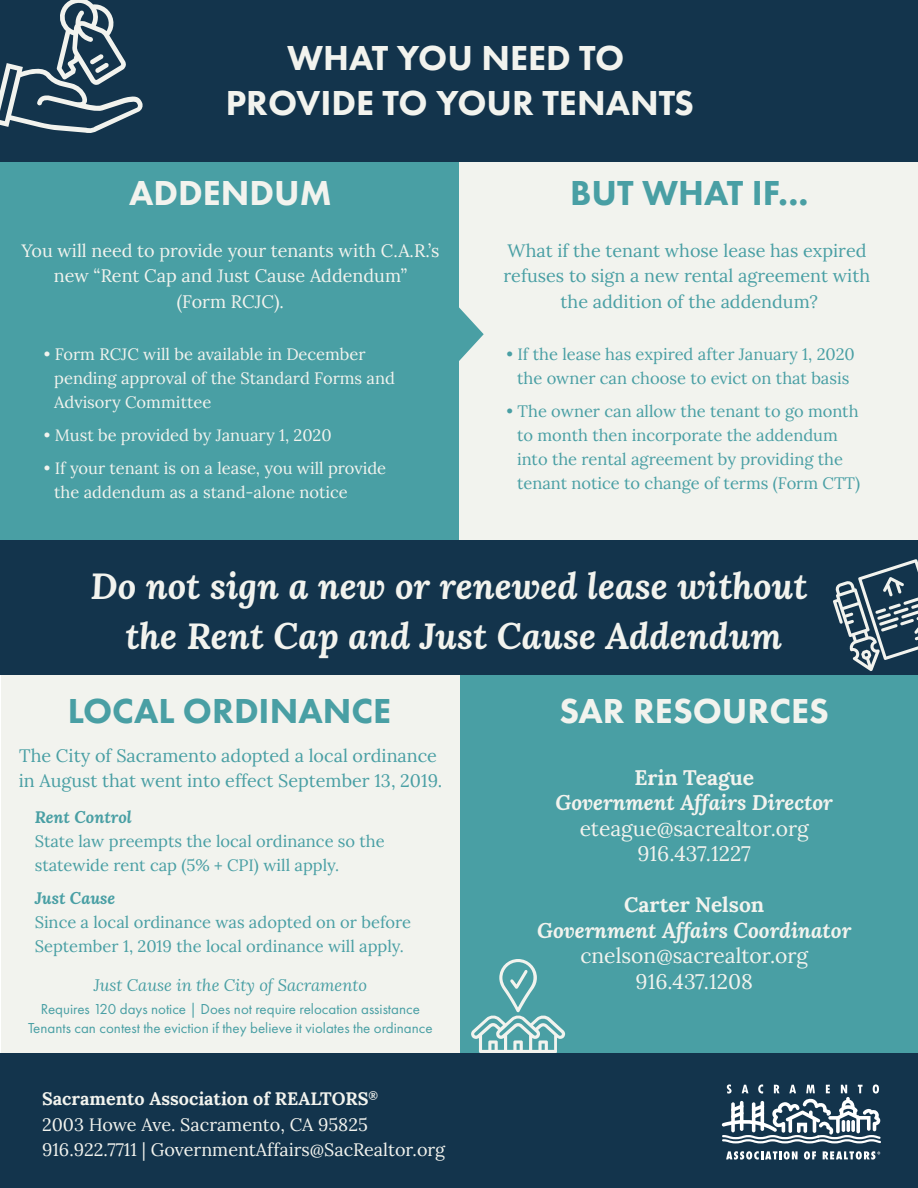
<style>
.page{position:relative;width:918px;height:1188px;background:#fff}
.page>*{position:absolute;margin:0;border:0;box-sizing:border-box;transform-origin:0 0}
.t1{font:italic 700 36px/49.5px "Lora";color:#f2f3ee;text-align:center}
.t2{font:800 36px/44.7px "Futura PT";color:#f2f3ee;text-align:center}
.t3{font:800 36px "Futura PT";color:#499fa4}
.t4{font:21px/25.5px "Lora";color:#f2f3ee;text-align:center}
.t5{font:italic 700 21px "Lora";color:#f2f3ee}
.t6{font:700 21px "Lora";color:#f2f3ee}
.t7{font:18px/25.5px "Lora";color:#f2f3ee}
.t8{font:18px/25.5px "Lora";color:#499fa4}
.t9{font:16.5px/24px "Lora";color:#499fa4}
.t10{font:16.5px/24px "Lora";color:#f2f3ee}
.t11{font:italic 16.5px "Lora";color:#499fa4}
.t12{font:italic 700 16.5px "Lora";color:#499fa4}
.t13{font:15px/19.5px "Futura PT";color:#499fa4;text-align:center}
.s1{font-weight:700}
</style>
<div class="page">
<div style="left:0;top:1053px;width:918px;height:135px;background:#13344c"></div>
<svg style="left:722px;top:1084px;width:159px;height:59px"></svg>
<svg style="left:726px;top:1151px;width:72px;height:9px"></svg>
<svg style="left:804px;top:1151px;width:12px;height:9px"></svg>
<svg style="left:823px;top:1151px;width:57px;height:9px"></svg>
<div style="left:459px;top:675px;width:459px;height:378px;background:#499fa4"></div>
<div style="left:1px;top:675px;width:459px;height:378px;background:#f2f3ee"></div>
<svg style="left:471px;top:959px;width:94px;height:94px"></svg>
<div style="left:0;top:540px;width:918px;height:135px;background:#13344c"></div>
<svg style="left:833px;top:559px;width:85px;height:112px"></svg>
<div style="left:458px;top:162px;width:459px;height:378px;background:#f2f3ee"></div>
<div style="left:0;top:162px;width:459px;height:378px;background:#499fa4"></div>
<svg style="left:459px;top:307px;width:25px;height:54px"></svg>
<div style="left:1px;top:0;width:917px;height:162px;background:#13344c"></div>
<svg style="left:0;top:0;width:143px;height:133px"></svg>
<h1 class="t2" style="left:226px;top:35px;width:470px">WHAT YOU NEED TO<br>PROVIDE TO YOUR TENANTS</h1>
<h1 class="t2" style="left:129px;top:170px;width:204px">ADDENDUM</h1>
<p class="t7" style="left:21px;top:236px;width:420px;text-align:center">You will need to provide your tenants with C.A.R.’s new “Rent Cap and Just Cause Addendum”<br>(Form RCJC).</p>
<p class="t10" style="left:54px;top:341px;width:342px;text-indent:-10px">• Form RCJC will be available in December pending approval of the Standard Forms and<br>Advisory Committee</p>
<p class="t10" style="left:44px;top:422px;width:289px">• Must be provided by January 1, 2020</p>
<p class="t10" style="left:54px;top:455px;width:334px;text-indent:-10px">• If your tenant is on a lease, you will provide the addendum as a stand-alone notice</p>
<h1 class="t3" style="left:570px;top:170px;width:240px">BUT WHAT IF...</h1>
<p class="t8" style="left:504px;top:236px;width:368px;text-align:center">What if the tenant whose lease has expired refuses to sign a new rental agreement with the addition of the addendum?</p>
<p class="t9" style="left:507px;top:341px;width:350px;text-align:center">• If the lease has expired after January 1, 2020 the owner can choose to evict on that basis</p>
<p class="t9" style="left:517px;top:398px;width:345px;text-indent:-10px">• The owner can allow the tenant to go month to month then incorporate the addendum into the rental agreement by providing the tenant notice to change of terms (Form CTT)</p>
<h1 class="t1" style="left:91px;top:561px;width:719px">Do not sign a new or renewed lease without the Rent Cap and Just Cause Addendum</h1>
<h1 class="t3" style="left:68px;top:689px;width:325px">LOCAL ORDINANCE</h1>
<p class="t8" style="left:19px;top:741px;width:425px">The City of Sacramento adopted a local ordinance in August that went into effect September 13, 2019.</p>
<p class="t12" style="left:35px;top:805px;width:99px">Rent Control</p>
<p class="t9" style="left:35px;top:828px;width:352px">State law preempts the local ordinance so the statewide rent cap (5% + CPI) will apply.</p>
<p class="t12" style="left:35px;top:886px;width:82px">Just Cause</p>
<p class="t9" style="left:35px;top:909px;width:378px">Since a local ordinance was adopted on or before<br>September 1, 2019 the local ordinance will apply.</p>
<p class="t11" style="left:94px;top:974px;width:275px">Just Cause in the City of Sacramento</p>
<p class="t13" style="left:28px;top:999px;width:406px">Requires 120 days notice | Does not require relocation assistance<br>Tenants can contest the eviction if they believe it violates the ordinance</p>
<p class="t7" style="left:42px;top:1085px;width:405px"><span class="s1">Sacramento Association of REALTORS</span><sup>®<br></sup>2003 Howe Ave. Sacramento, CA 95825<br>916.922.7711 | GovernmentAffairs@SacRealtor.org</p>
<h1 class="t2" style="left:559px;top:688px;width:271px">SAR RESOURCES</h1>
<p class="t6" style="left:634px;top:760px;width:121px">Erin Teague</p>
<p class="t5" style="left:556px;top:788px;width:279px">Government Affairs Director</p>
<p class="t4" style="left:580px;top:814px;width:231px">eteague@sacrealtor.org<br>916.437.1227</p>
<p class="t6" style="left:624px;top:887px;width:142px">Carter Nelson</p>
<p class="t5" style="left:537px;top:915px;width:316px">Government Affairs Coordinator</p>
<p class="t4" style="left:580px;top:942px;width:229px">cnelson@sacrealtor.org<br>916.437.1208</p>
</div>
